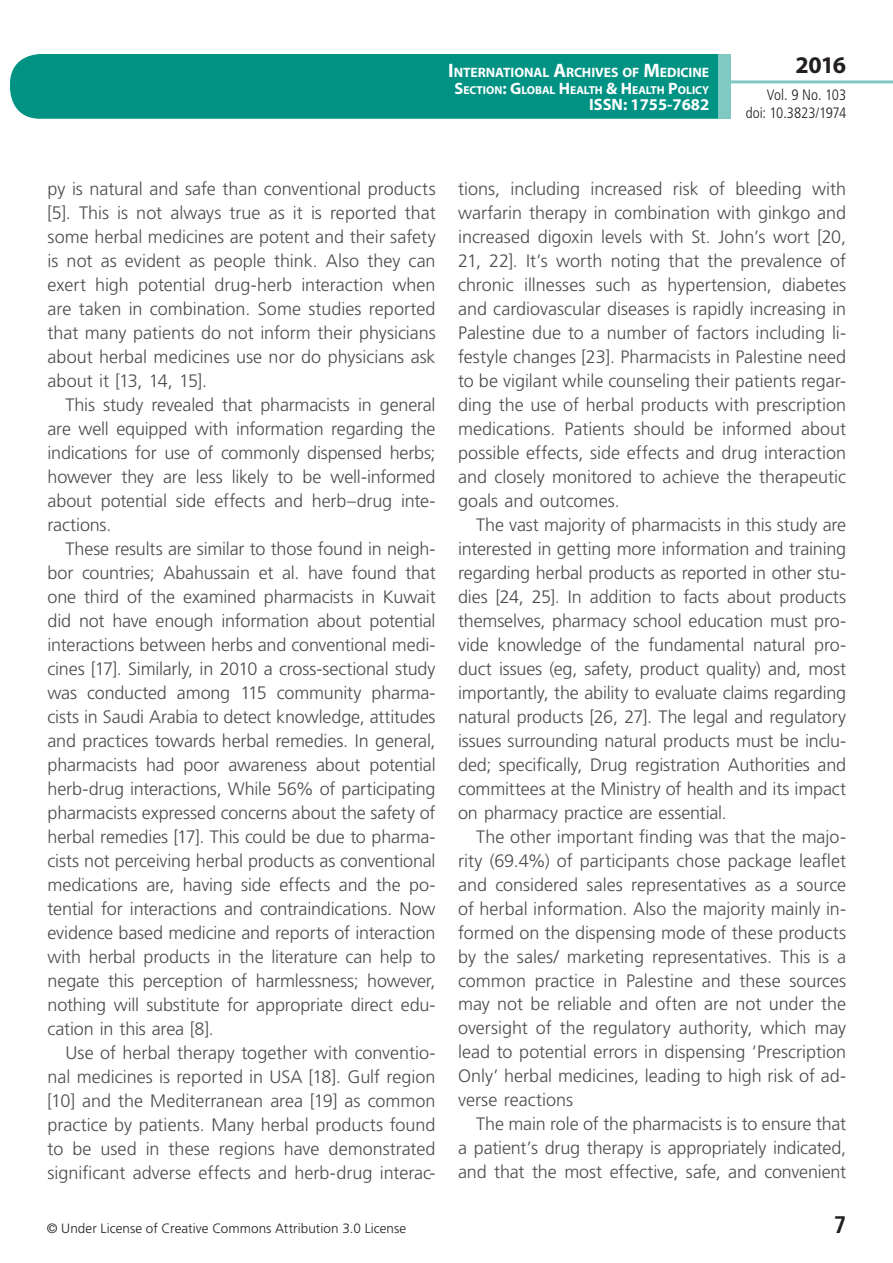
<style>
.page{position:relative;width:893px;height:1263px;background:#fff}
.page>*{position:absolute;margin:0;border:0;box-sizing:border-box;transform-origin:0 0}
.t1{font:700 24px "Myriad Pro";color:#231f20}
.t2{font:700 condensed 24px "Frutiger LT Std";color:#231f20}
.t3{font:300 18px/24px "Frutiger LT Std";letter-spacing:-.005em;color:#4b4c4d;text-align:justify}
.t4{font:700 16.5px "Myriad Pro";color:#fff}
.t5{font:300 condensed 15px/18px "Frutiger LT Std";letter-spacing:-.01em;color:#231f20;text-align:right}
.t6{font:700 13.65px "Myriad Pro";letter-spacing:-.005em;color:#fff}
.t7{font:300 13.5px "Frutiger LT Std";letter-spacing:.005em;color:#231f20}
.t8{font:700 11.55px "Myriad Pro";color:#fff}
.s1{font-size:19.5px}
.s2{font-size:16.5px}
</style>
<div class="page">
<div style="left:10px;top:54px;width:775px;height:65px;background:#009384;border-radius:30px"></div>
<div style="left:732px;top:0;width:161px;height:157px;background:#fff"></div>
<hr style="left:730px;top:80px;width:163px;height:3px;background:#80c9c2">
<div style="left:718px;top:54px;width:13px;height:65px;background:#80c9c2"></div>
<p class="t6" style="left:448px;top:64px;width:263px"><span class="s1">I</span>NTERNATIONAL <span class="s1">A</span>RCHIVES OF <span class="s1">M</span>EDICINE</p>
<p class="t8" style="left:454px;top:82px;width:256px"><span class="s2">S</span>ECTION<span class="s2">: G</span>LOBAL <span class="s2">H</span> EALTH <span class="s2">&amp; H</span> EALTH <span class="s2">P</span>OLICY</p>
<p class="t4" style="left:589px;top:94px;width:122px">ISSN: 1755-7682</p>
<h1 class="t1" style="left:795px;top:49px;width:52px">2016</h1>
<p class="t5" style="left:746px;top:86px;width:102px">Vol. 9 No. 103 doi: 10.3823/1974</p>
<p class="t3" style="left:48px;top:177px;width:390px">py is natural and safe than conventional products [5]. This is not always true as it is reported that some herbal medicines are potent and their safety is not as evident as people think. Also they can exert high potential drug-herb interaction when are taken in combination. Some studies reported that many patients do not inform their physicians about herbal medicines use nor do physicians ask about it [13, 14, 15].</p>
<p class="t3" style="left:48px;top:393px;width:390px;text-indent:18px">This study revealed that pharmacists in general are well equipped with information regarding the indications for use of commonly dispensed herbs; however they are less likely to be well-informed about potential side effects and herb–drug inte&shy;ractions.</p>
<p class="t3" style="left:48px;top:537px;width:390px;text-indent:18px">These results are similar to those found in neigh&shy;bor countries; Abahussain et al. have found that one third of the examined pharmacists in Kuwait did not have enough information about potential interactions between herbs and conventional medi&shy;cines [17]. Similarly, in 2010 a cross-sectional study was conducted among 115 community pharma&shy;cists in Saudi Arabia to detect knowledge, attitudes and practices towards herbal remedies. In general, pharmacists had poor awareness about potential herb-drug interactions, While 56% of participating pharmacists expressed concerns about the safety of herbal remedies [17]. This could be due to pharma&shy;cists not perceiving herbal products as conventional medications are, having side effects and the po&shy;tential for interactions and contraindications. Now evidence based medicine and reports of interaction with herbal products in the literature can help to negate this perception of harmlessness; however, nothing will substitute for appropriate direct edu&shy;cation in this area [8].</p>
<p class="t3" style="left:48px;top:1041px;width:390px;text-indent:18px">Use of herbal therapy together with conventio&shy;nal medicines is reported in USA [18]. Gulf region [10] and the Mediterranean area [19] as common practice by patients. Many herbal products found to be used in these regions have demonstrated significant adverse effects and herb-drug interac-</p>
<p class="t3" style="left:458px;top:177px;width:390px">tions, including increased risk of bleeding with warfarin therapy in combination with ginkgo and increased digoxin levels with St. John’s wort [20, 21, 22]. It’s worth noting that the prevalence of chronic illnesses such as hypertension, diabetes and cardiovascular diseases is rapidly increasing in Palestine due to a number of factors including li&shy;festyle changes [23]. Pharmacists in Palestine need to be vigilant while counseling their patients regar&shy;ding the use of herbal products with prescription medications. Patients should be informed about possible effects, side effects and drug interaction and closely monitored to achieve the therapeutic goals and outcomes.</p>
<p class="t3" style="left:458px;top:513px;width:390px;text-indent:18px">The vast majority of pharmacists in this study are interested in getting more information and training regarding herbal products as reported in other stu&shy;dies [24, 25]. In addition to facts about products themselves, pharmacy school education must pro&shy;vide knowledge of the fundamental natural pro&shy;duct issues (eg, safety, product quality) and, most importantly, the ability to evaluate claims regarding natural products [26, 27]. The legal and regulatory issues surrounding natural products must be inclu&shy;ded; specifically, Drug registration Authorities and committees at the Ministry of health and its impact on pharmacy practice are essential.</p>
<p class="t3" style="left:458px;top:824px;width:390px;text-indent:18px">The other important finding was that the majo&shy;rity (69.4%) of participants chose package leaflet and considered sales representatives as a source of herbal information. Also the majority mainly in&shy;formed on the dispensing mode of these products by the sales/ marketing representatives. This is a common practice in Palestine and these sources may not be reliable and often are not under the oversight of the regulatory authority, which may lead to potential errors in dispensing ‘Prescription Only’ herbal medicines, leading to high risk of ad&shy;verse reactions</p>
<p class="t3" style="left:458px;top:1112px;width:390px;text-indent:18px">The main role of the pharmacists is to ensure that a patient’s drug therapy is appropriately indicated, and that the most effective, safe, and convenient</p>
<p class="t7" style="left:47px;top:1220px;width:361px">© Under License of Creative Commons Attribution 3.0 License</p>
<h1 class="t2" style="left:834px;top:1210px;width:14px">7</h1>
</div>
